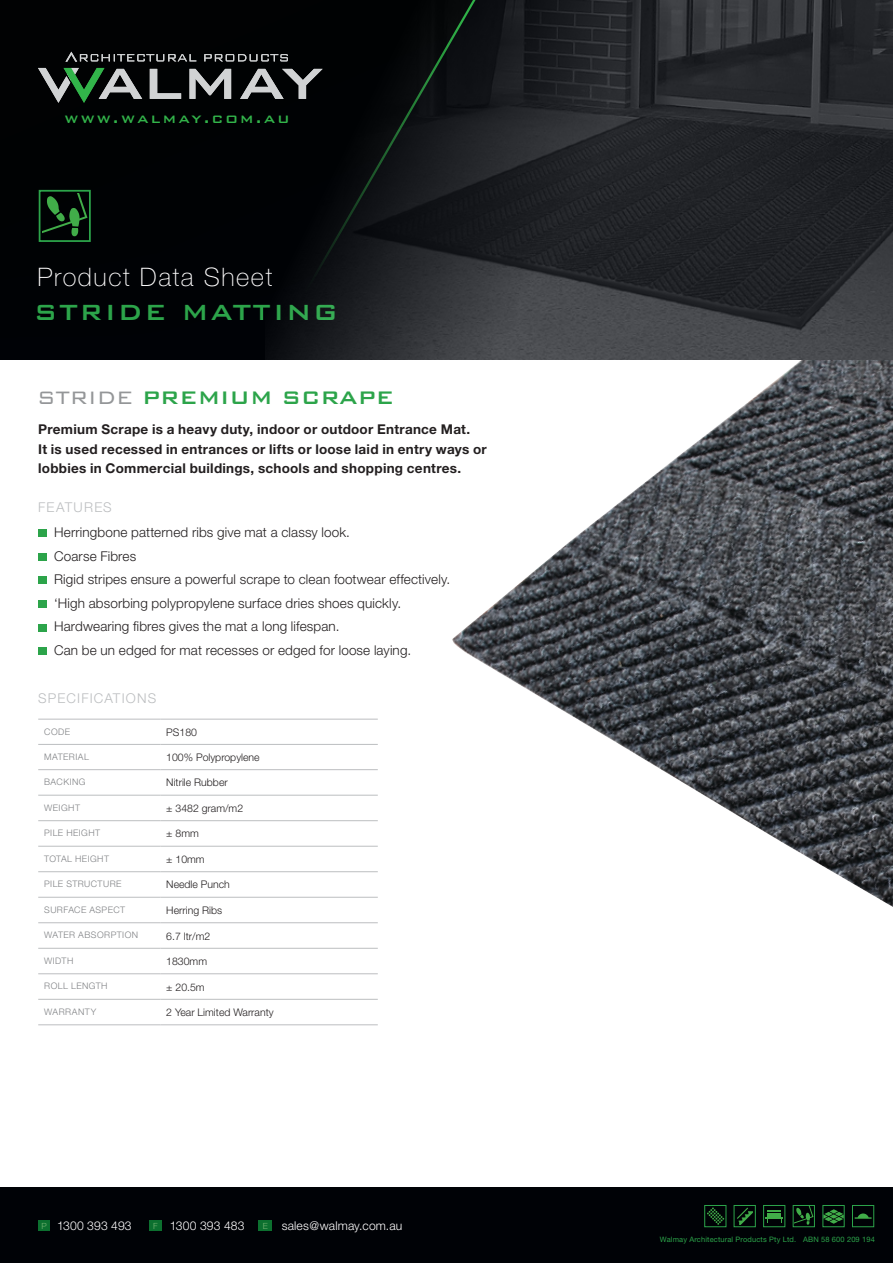
<style>
.page{position:relative;width:893px;height:1263px;background:#fff}
.page>*{position:absolute;margin:0;border:0;box-sizing:border-box;transform-origin:0 0}
.t1{font:500 29.4px "Bank Gothic BT";letter-spacing:.06em;color:#2ca44a}
.t2{font:100 25.5px "Helvetica Neue East A";letter-spacing:.06em;color:#fff}
.t3{font:500 24.3px "Bank Gothic BT";color:#2ca44a}
.t4{font:500 17.55px "Bank Gothic BT";letter-spacing:.13em;color:#32b44a}
.t5{font:300 13.5px "Helvetica Neue";letter-spacing:.01em;color:#231f20}
.t6{font:700 13.5px/19.5px "Helvetica Neue East A";letter-spacing:.02em;color:#231f20}
.t7{font:300 13.5px "Helvetica Neue";letter-spacing:.085em;color:#bcbec0}
.t8{font:300 12.15px "Helvetica Neue";letter-spacing:.01em;color:#fff}
.t9{font:300 10.5px "Helvetica Neue";color:#231f20}
.t10{font:300 9px "Helvetica Neue";letter-spacing:.05em;color:#808285}
.t11{font:300 8.55px "Helvetica Neue";color:#76b373}
.t12{font:7.5px "Helvetica Neue";letter-spacing:.02em;color:#2ca44a}
.s1{font-weight:300;font-size:24px;color:#949698}
</style>
<div class="page">
<img style="left:452px;top:360px;width:441px;height:547px">
<div style="left:0;top:0;width:265px;height:351px;background:#000204"></div>
<svg style="left:65px;top:52px;width:200px;height:10px;background:#3a3b3c"></svg>
<svg style="left:38px;top:68px;width:227px;height:35px;background:#3f4843"></svg>
<svg style="left:38px;top:189px;width:54px;height:54px;background:#103418"></svg>
<div style="left:0;top:1187px;width:893px;height:76px;background:#000206"></div>
<svg style="left:763px;top:1205px;width:23px;height:22px"></svg>
<svg style="left:852px;top:1205px;width:23px;height:22px"></svg>
<svg style="left:704px;top:1205px;width:23px;height:22px"></svg>
<svg style="left:822px;top:1205px;width:23px;height:22px"></svg>
<svg style="left:733px;top:1205px;width:23px;height:22px"></svg>
<svg style="left:792px;top:1205px;width:23px;height:22px"></svg>
<div style="left:38px;top:1220px;width:12px;height:11px;background:#0c702f"></div>
<div style="left:149px;top:1220px;width:13px;height:11px;background:#0c702f"></div>
<div style="left:259px;top:1220px;width:13px;height:11px;background:#0c702f"></div>
<div style="left:38px;top:530px;width:9px;height:7px;background:#2ca44a"></div>
<div style="left:38px;top:553px;width:9px;height:8px;background:#2ca44a"></div>
<div style="left:38px;top:577px;width:9px;height:7px;background:#2ca44a"></div>
<div style="left:38px;top:600px;width:9px;height:8px;background:#2ca44a"></div>
<div style="left:38px;top:624px;width:9px;height:7px;background:#2ca44a"></div>
<div style="left:38px;top:647px;width:9px;height:8px;background:#2ca44a"></div>
<img style="left:265px;top:0;width:628px;height:360px">
<hr style="left:38px;top:719px;width:122px;height:1px;background:#bcbec0">
<hr style="left:160px;top:719px;width:218px;height:1px;background:#bcbec0">
<hr style="left:38px;top:744px;width:122px;height:1px;background:#bcbec0">
<hr style="left:160px;top:744px;width:218px;height:1px;background:#bcbec0">
<hr style="left:38px;top:769px;width:122px;height:1px;background:#bcbec0">
<hr style="left:160px;top:769px;width:218px;height:1px;background:#bcbec0">
<hr style="left:38px;top:795px;width:122px;height:1px;background:#bcbec0">
<hr style="left:160px;top:795px;width:218px;height:1px;background:#bcbec0">
<hr style="left:38px;top:820px;width:122px;height:1px;background:#bcbec0">
<hr style="left:160px;top:820px;width:218px;height:1px;background:#bcbec0">
<hr style="left:38px;top:846px;width:122px;height:1px;background:#bcbec0">
<hr style="left:160px;top:846px;width:218px;height:1px;background:#bcbec0">
<hr style="left:38px;top:871px;width:122px;height:1px;background:#bcbec0">
<hr style="left:160px;top:871px;width:218px;height:1px;background:#bcbec0">
<hr style="left:38px;top:897px;width:122px;height:1px;background:#bcbec0">
<hr style="left:160px;top:897px;width:218px;height:1px;background:#bcbec0">
<hr style="left:38px;top:922px;width:122px;height:1px;background:#bcbec0">
<hr style="left:160px;top:922px;width:218px;height:1px;background:#bcbec0">
<hr style="left:38px;top:948px;width:122px;height:1px;background:#bcbec0">
<hr style="left:160px;top:948px;width:218px;height:1px;background:#bcbec0">
<hr style="left:38px;top:973px;width:122px;height:1px;background:#bcbec0">
<hr style="left:160px;top:973px;width:218px;height:1px;background:#bcbec0">
<hr style="left:38px;top:999px;width:122px;height:1px;background:#bcbec0">
<hr style="left:160px;top:999px;width:218px;height:1px;background:#bcbec0">
<hr style="left:38px;top:1024px;width:122px;height:1px;background:#bcbec0">
<hr style="left:160px;top:1024px;width:218px;height:1px;background:#bcbec0">
<p class="t4" style="left:65px;top:109px;width:227px">www.walmay.com.au</p>
<p class="t2" style="left:37px;top:263px;width:236px">Product Data Sheet</p>
<p class="t1" style="left:34px;top:296px;width:306px">STRIDE MATTING</p>
<p class="t3" style="left:37px;top:385px;width:358px"><span class="s1">STRIDE</span> PREMIUM SCRAPE</p>
<p class="t6" style="left:38px;top:420px;width:450px">Premium Scrape is a heavy duty, indoor or outdoor Entrance Mat.<br>It is used recessed in entrances or lifts or loose laid in entry ways or lobbies in Commercial buildings, schools and shopping centres.</p>
<p class="t7" style="left:38px;top:499px;width:75px">FEATURES</p>
<p class="t5" style="left:54px;top:524px;width:297px">Herringbone patterned ribs give mat a classy look.</p>
<p class="t5" style="left:54px;top:548px;width:84px">Coarse Fibres</p>
<p class="t5" style="left:54px;top:571px;width:398px">Rigid stripes ensure a powerful scrape to clean footwear effectively.</p>
<p class="t5" style="left:54px;top:595px;width:349px">‘High absorbing polypropylene surface dries shoes quickly.</p>
<p class="t5" style="left:54px;top:618px;width:287px">Hardwearing fibres gives the mat a long lifespan.</p>
<p class="t5" style="left:54px;top:642px;width:359px">Can be un edged for mat recesses or edged for loose laying.</p>
<p class="t7" style="left:38px;top:690px;width:120px">SPECIFICATIONS</p>
<p class="t10" style="left:44px;top:726px;width:27px">CODE</p>
<p class="t9" style="left:166px;top:726px;width:32px">PS180</p>
<p class="t10" style="left:44px;top:751px;width:46px">MATERIAL</p>
<p class="t9" style="left:166px;top:751px;width:95px">100% Polypropylene</p>
<p class="t10" style="left:44px;top:776px;width:43px">BACKING</p>
<p class="t9" style="left:166px;top:776px;width:63px">Nitrile Rubber</p>
<p class="t10" style="left:44px;top:802px;width:37px">WEIGHT</p>
<p class="t9" style="left:166px;top:802px;width:78px">± 3482 gram/m2</p>
<p class="t10" style="left:44px;top:827px;width:58px">PILE HEIGHT</p>
<p class="t9" style="left:166px;top:827px;width:34px">± 8mm</p>
<p class="t10" style="left:44px;top:853px;width:66px">TOTAL HEIGHT</p>
<p class="t9" style="left:166px;top:853px;width:40px">± 10mm</p>
<p class="t10" style="left:44px;top:878px;width:79px">PILE STRUCTURE</p>
<p class="t9" style="left:166px;top:878px;width:65px">Needle Punch</p>
<p class="t10" style="left:44px;top:904px;width:82px">SURFACE ASPECT</p>
<p class="t9" style="left:166px;top:904px;width:57px">Herring Ribs</p>
<p class="t10" style="left:44px;top:930px;width:96px">WATER ABSORPTION</p>
<p class="t9" style="left:166px;top:929px;width:45px">6.7 ltr/m2</p>
<p class="t10" style="left:44px;top:955px;width:31px">WIDTH</p>
<p class="t9" style="left:166px;top:955px;width:42px">1830mm</p>
<p class="t10" style="left:44px;top:981px;width:65px">ROLL LENGTH</p>
<p class="t9" style="left:166px;top:980px;width:40px">± 20.5m</p>
<p class="t10" style="left:44px;top:1006px;width:53px">WARRANTY</p>
<p class="t9" style="left:166px;top:1006px;width:109px">2 Year Limited Warranty</p>
<p class="t8" style="left:57px;top:1211px;width:76px">1300 393 493</p>
<p class="t8" style="left:170px;top:1211px;width:76px">1300 393 483</p>
<p class="t11" style="left:42px;top:1221px;width:7px">P</p>
<p class="t8" style="left:57px;top:1218px;width:76px">1300 393 493</p>
<p class="t11" style="left:153px;top:1221px;width:6px">F</p>
<p class="t8" style="left:170px;top:1218px;width:76px">1300 393 483</p>
<p class="t11" style="left:263px;top:1221px;width:7px">E</p>
<p class="t8" style="left:282px;top:1218px;width:122px">sales@walmay.com.au</p>
<p class="t12" style="left:660px;top:1234px;width:216px">Walmay Architectural Products Pty Ltd. ABN 58 600 209 194</p>
</div>
